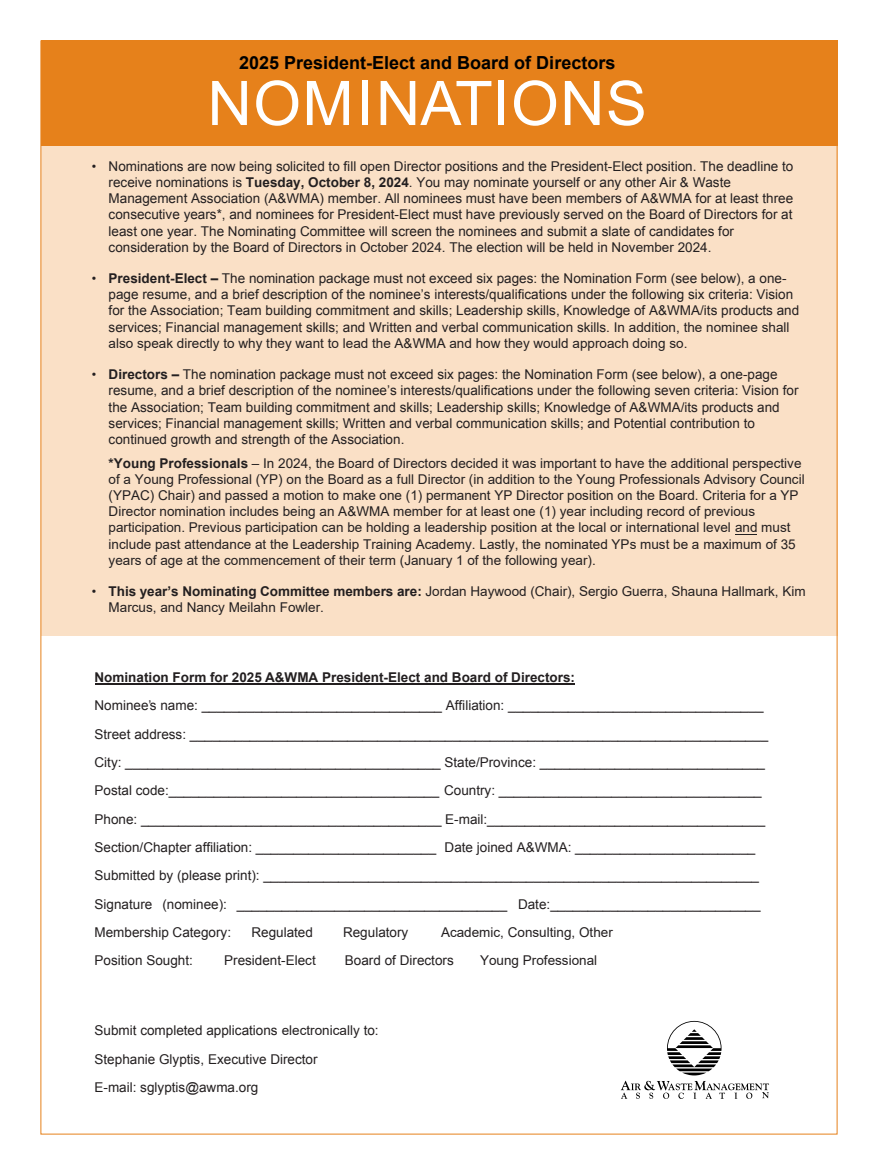
<style>
.page{position:relative;width:878px;height:1175px;background:#fff}
.page>*{position:absolute;margin:0;border:0;box-sizing:border-box;transform-origin:0 0}
.t1{font:61.5px "Arial";letter-spacing:.02em;color:#fff}
.t2{font:700 18px "Arial";color:#000}
.t3{font:13.5px/16.2px "Arial";color:#231f20}
.t4{font:700 13.5px "Arial";color:#231f20}
.s1{font-family:"Delta BQ";font-weight:300}
.s2{font-weight:700}
</style>
<div class="page">
<div style="left:40px;top:118px;width:797px;height:517px;background:#fae0c6"></div>
<div style="left:40px;top:40px;width:797px;height:106px;background:#e6811b"></div>
<svg style="left:735px;top:534px;width:22px;height:1px"></svg>
<hr style="left:95px;top:683px;width:479px;height:2px;background:#231f20">
<svg style="left:620px;top:1020px;width:149px;height:78px"></svg>
<h2 class="t2" style="left:239px;top:50px;width:378px">2025 President-Elect and Board of Directors</h2>
<h1 class="t1" style="left:207px;top:63px;width:441px">NOMINATIONS</h1>
<p class="t3" style="left:109px;top:158px;width:686px;text-indent:-17px"><span class="s1">•</span> Nominations are now being solicited to fill open Director positions and the President-Elect position. The deadline to receive nominations is <span class="s2">Tuesday, October 8, 2024</span>. You may nominate yourself or any other Air &amp; Waste Management Association (A&amp;WMA) member. All nominees must have been members of A&amp;WMA for at least three consecutive years*, and nominees for President-Elect must have previously served on the Board of Directors for at least one year. The Nominating Committee will screen the nominees and submit a slate of candidates for consideration by the Board of Directors in October 2024. The election will be held in November 2024.</p>
<p class="t3" style="left:109px;top:270px;width:692px;text-indent:-17px"><span class="s1">•</span> <span class="s2">President-Elect –</span> The nomination package must not exceed six pages: the Nomination Form (see below), a one&shy;page resume, and a brief description of the nominee’s interests/qualifications under the following six criteria: Vision for the Association; Team building commitment and skills; Leadership skills, Knowledge of A&amp;WMA/its products and services; Financial management skills; and Written and verbal communication skills. In addition, the nominee shall also speak directly to why they want to lead the A&amp;WMA and how they would approach doing so.</p>
<p class="t3" style="left:109px;top:366px;width:691px;text-indent:-17px"><span class="s1">•</span> <span class="s2">Directors –</span> The nomination package must not exceed six pages: the Nomination Form (see below), a one-page resume, and a brief description of the nominee’s interests/qualifications under the following seven criteria: Vision for the Association; Team building commitment and skills; Leadership skills; Knowledge of A&amp;WMA/its products and services; Financial management skills; Written and verbal communication skills; and Potential contribution to continued growth and strength of the Association.</p>
<p class="t3" style="left:109px;top:454px;width:697px"><span class="s2">*Young Professionals</span> – In 2024, the Board of Directors decided it was important to have the additional perspective of a Young Professional (YP) on the Board as a full Director (in addition to the Young Professionals Advisory Council (YPAC) Chair) and passed a motion to make one (1) permanent YP Director position on the Board. Criteria for a YP Director nomination includes being an A&amp;WMA member for at least one (1) year including record of previous participation. Previous participation can be holding a leadership position at the local or international level and must include past attendance at the Leadership Training Academy. Lastly, the nominated YPs must be a maximum of 35 years of age at the commencement of their term (January 1 of the following year).</p>
<p class="t3" style="left:109px;top:583px;width:698px;text-indent:-17px"><span class="s1">•</span> <span class="s2">This year’s Nominating Committee members are:</span> Jordan Haywood (Chair), Sergio Guerra, Shauna Hallmark, Kim<br>Marcus, and Nancy Meilahn Fowler.</p>
<p class="t4" style="left:94px;top:668px;width:482px">Nomination Form for 2025 A&amp;WMA President-Elect and Board of Directors:</p>
<p class="t3" style="left:94px;top:691px;width:675px;line-height:28.3px">Nominee’s name: ________________________________ Affiliation: __________________________________ Street address: _____________________________________________________________________________ City: __________________________________________ State/Province: ______________________________ Postal code:____________________________________ Country: ___________________________________ Phone: ________________________________________ E-mail:_____________________________________ Section/Chapter affiliation: ________________________ Date joined A&amp;WMA: ________________________ Submitted by (please print): __________________________________________________________________ Signature (nominee): ____________________________________ Date:____________________________ Membership Category:</p>
<p class="t3" style="left:251px;top:924px;width:63px">Regulated</p>
<p class="t3" style="left:343px;top:924px;width:67px">Regulatory</p>
<p class="t3" style="left:441px;top:924px;width:173px">Academic, Consulting, Other</p>
<p class="t3" style="left:95px;top:952px;width:100px">Position Sought:</p>
<p class="t3" style="left:224px;top:952px;width:93px">President-Elect</p>
<p class="t3" style="left:345px;top:952px;width:110px">Board of Directors</p>
<p class="t3" style="left:480px;top:952px;width:119px">Young Professional</p>
<p class="t3" style="left:95px;top:1016px;width:286px;line-height:28.3px">Submit completed applications electronically to:<br>Stephanie Glyptis, Executive Director<br>E-mail: sglyptis@awma.org</p>
</div>
